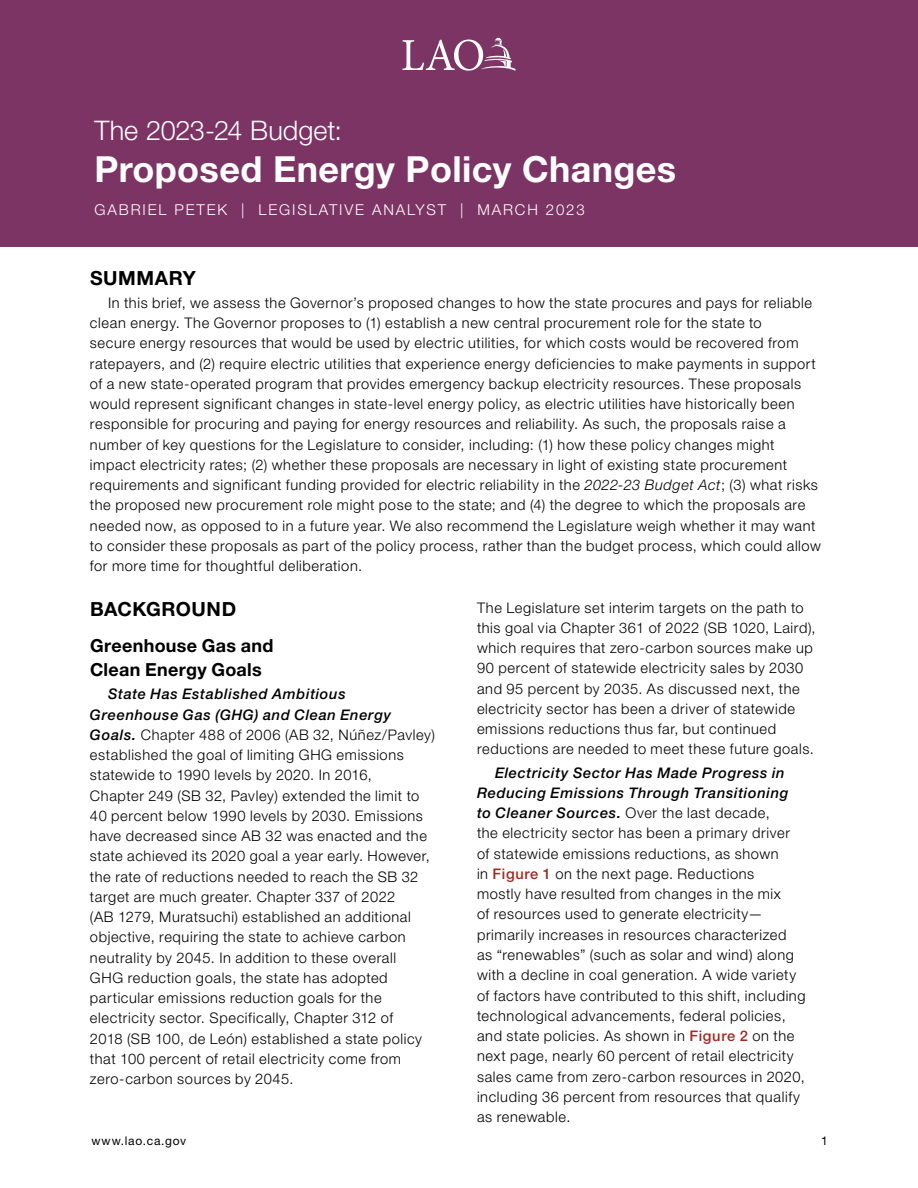
<style>
.page{position:relative;width:918px;height:1188px;background:#fff}
.page>*{position:absolute;margin:0;border:0;box-sizing:border-box;transform-origin:0 0}
.t1{font:700 36px "Helvetica Neue LT Pro";letter-spacing:.01em;color:#fff}
.t2{font:300 27px "Helvetica Neue LT Pro";color:#fff}
.t3{font:700 19.5px "Helvetica Neue LT Pro";letter-spacing:.03em;color:#000}
.t4{font:700 18px/24px "Helvetica Neue LT Pro";letter-spacing:.02em;color:#000}
.t5{font:300 15px "Helvetica Neue LT Pro";letter-spacing:.125em;color:#fff}
.t6{font:300 14.7px/20.2px "Helvetica Neue LT Pro";letter-spacing:.04em;color:#000}
.t7{font:12px "Helvetica Neue LT Pro";letter-spacing:.065em;color:#000}
.s1{font-style:italic}
.s2{font-weight:500;font-style:italic}
.s3{font-weight:500;color:#a02b22}
</style>
<div class="page">
<div style="left:0;top:0;width:918px;height:247px;background:#7c3464"></div>
<svg style="left:402px;top:38px;width:114px;height:33px"></svg>
<h2 class="t2" style="left:94px;top:114px;width:249px">The 2023-24 Budget:</h2>
<h1 class="t1" style="left:94px;top:147px;width:583px">Proposed Energy Policy Changes</h1>
<p class="t5" style="left:94px;top:201px;width:492px">GABRIEL PETEK | LEGISLATIVE ANALYST | MARCH 2023</p>
<h3 class="t3" style="left:90px;top:266px;width:107px">SUMMARY</h3>
<p class="t6" style="left:90px;top:292px;width:733px;text-indent:18px">In this brief, we assess the Governor’s proposed changes to how the state procures and pays for reliable clean energy. The Governor proposes to (1) establish a new central procurement role for the state to<br>secure energy resources that would be used by electric utilities, for which costs would be recovered from ratepayers, and (2) require electric utilities that experience energy deficiencies to make payments in support of a new state-operated program that provides emergency backup electricity resources. These proposals would represent significant changes in state-level energy policy, as electric utilities have historically been responsible for procuring and paying for energy resources and reliability. As such, the proposals raise a number of key questions for the Legislature to consider, including: (1) how these policy changes might impact electricity rates; (2) whether these proposals are necessary in light of existing state procurement requirements and significant funding provided for electric reliability in the <span class="s1">2022-23 Budget Act</span>; (3) what risks the proposed new procurement role might pose to the state; and (4) the degree to which the proposals are needed now, as opposed to in a future year. We also recommend the Legislature weigh whether it may want to consider these proposals as part of the policy process, rather than the budget process, which could allow for more time for thoughtful deliberation.</p>
<h3 class="t3" style="left:90px;top:597px;width:148px">BACKGROUND</h3>
<p class="t4" style="left:90px;top:633px;width:185px">Greenhouse Gas and<br>Clean Energy Goals</p>
<p class="t6" style="left:90px;top:684px;width:346px;text-indent:18px"><span class="s2">State Has Established Ambitious Greenhouse Gas (GHG) and Clean Energy Goals.</span> Chapter 488 of 2006 (AB 32, Núñez/Pavley) established the goal of limiting GHG emissions statewide to 1990 levels by 2020. In 2016,<br>Chapter 249 (SB 32, Pavley) extended the limit to 40 percent below 1990 levels by 2030. Emissions have decreased since AB 32 was enacted and the state achieved its 2020 goal a year early. However, the rate of reductions needed to reach the SB 32 target are much greater. Chapter 337 of 2022<br>(AB 1279, Muratsuchi) established an additional objective, requiring the state to achieve carbon neutrality by 2045. In addition to these overall<br>GHG reduction goals, the state has adopted particular emissions reduction goals for the electricity sector. Specifically, Chapter 312 of<br>2018 (SB 100, de León) established a state policy that 100 percent of retail electricity come from zero-carbon sources by 2045.</p>
<p class="t6" style="left:477px;top:597px;width:340px">The Legislature set interim targets on the path to this goal via Chapter 361 of 2022 (SB 1020, Laird), which requires that zero-carbon sources make up 90 percent of statewide electricity sales by 2030 and 95 percent by 2035. As discussed next, the electricity sector has been a driver of statewide emissions reductions thus far, but continued reductions are needed to meet these future goals.</p>
<p class="t6" style="left:477px;top:762px;width:330px;text-indent:18px"><span class="s2">Electricity Sector Has Made Progress in Reducing Emissions Through Transitioning to Cleaner Sources.</span> Over the last decade,<br>the electricity sector has been a primary driver of statewide emissions reductions, as shown<br>in <span class="s3">Figure 1</span> on the next page. Reductions<br>mostly have resulted from changes in the mix<br>of resources used to generate electricity— primarily increases in resources characterized<br>as “renewables” (such as solar and wind) along with a decline in coal generation. A wide variety of factors have contributed to this shift, including technological advancements, federal policies, and state policies. As shown in <span class="s3">Figure 2</span> on the next page, nearly 60 percent of retail electricity sales came from zero-carbon resources in 2020, including 36 percent from resources that qualify as renewable.</p>
<p class="t7" style="left:92px;top:1133px;width:96px">www.lao.ca.gov</p>
<p class="t7" style="left:821px;top:1134px;width:8px">1</p>
</div>
